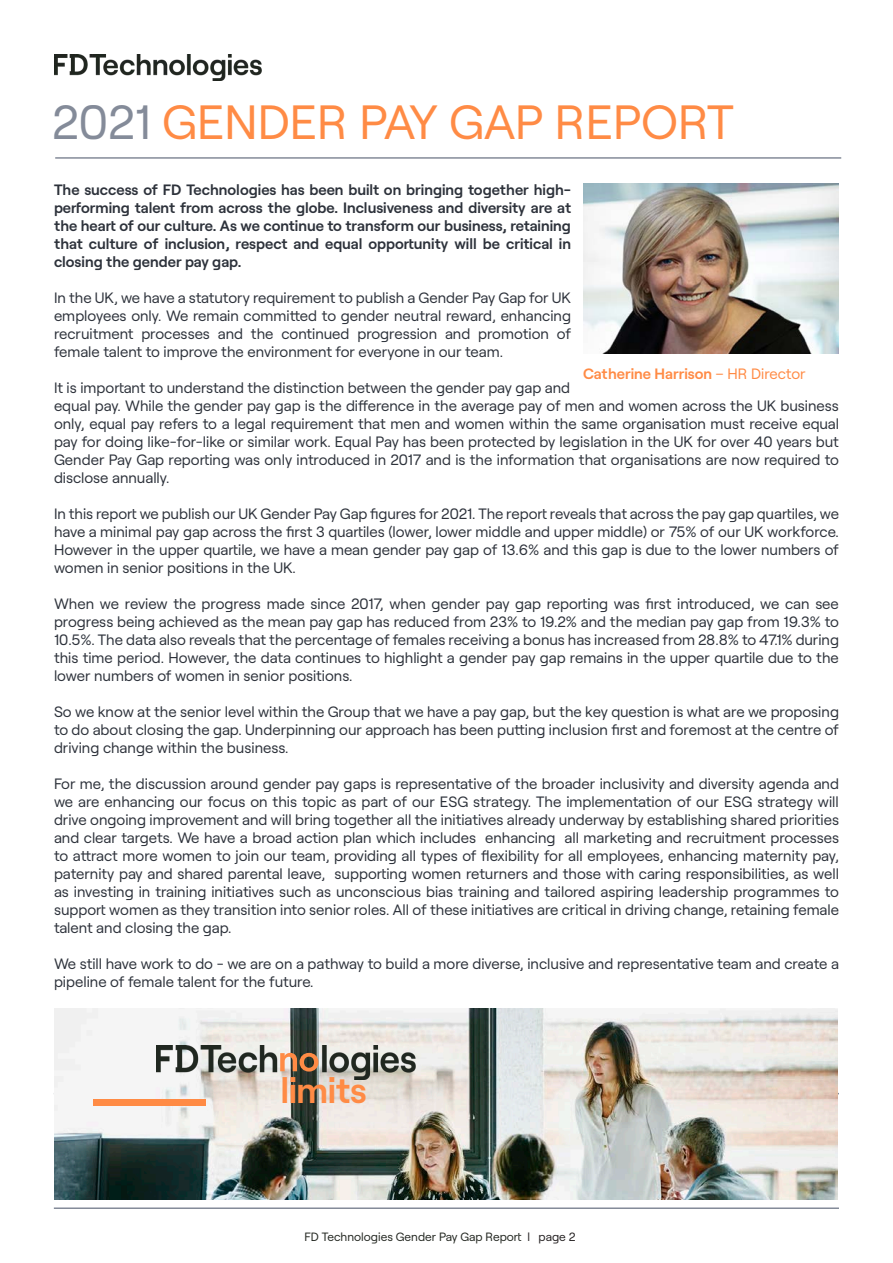
<style>
.page{position:relative;width:893px;height:1263px;background:#fff}
.page>*{position:absolute;margin:0;border:0;box-sizing:border-box;transform-origin:0 0}
.t1{font:48px "Roobert";color:#ff8b45}
.t2{font:600 36px "Roobert";letter-spacing:-.015em;color:#ff8b45}
.BODY{font:15px/18px "Roobert";color:#2d323b;text-align:justify}
.BODY-2{font:600 15px/18px "Roobert";color:#2d323b;text-align:justify}
.t3{font:600 15px "Roobert";color:#ff8b45}
.BODY-3{font:12px "Roobert";color:#222620}
.s1{color:#848b99}
.s2{font-weight:400}
.s3{color:#231f20}
</style>
<div class="page">
<hr style="left:55px;top:157px;width:786px;height:2px;background:#848b99">
<img style="left:54px;top:54px;width:207px;height:27px">
<hr style="left:54px;top:1207px;width:785px;height:2px;background:#848b99">
<hr style="left:54px;top:1093px;width:785px;height:1px;background:#848b99">
<img style="left:584px;top:183px;width:255px;height:170px">
<img style="left:54px;top:1009px;width:784px;height:191px">
<div style="left:94px;top:1099px;width:112px;height:6px;background:#ff8b45"></div>
<svg style="left:280px;top:1053px;width:38px;height:18px"></svg>
<img style="left:156px;top:1046px;width:122px;height:33px">
<img style="left:321px;top:1046px;width:95px;height:33px">
<p class="t1" style="left:52px;top:86px;width:683px"><span class="s1">2021</span> GENDER PAY GAP REPORT</p>
<p class="BODY-2" style="left:54px;top:180px;width:519px">The success of FD Technologies has been built on bringing together high&shy;performing talent from across the globe. Inclusiveness and diversity are at the heart of our culture. As we continue to transform our business, retaining that culture of inclusion, respect and equal opportunity will be critical in closing the gender pay gap.</p>
<p class="BODY" style="left:54px;top:288px;width:519px">In the UK, we have a statutory requirement to publish a Gender Pay Gap for UK employees only. We remain committed to gender neutral reward, enhancing recruitment processes and the continued progression and promotion of female talent to improve the environment for everyone in our team.</p>
<p class="BODY" style="left:54px;top:378px;width:786px;text-align:left">It is important to understand the distinction between the gender pay gap and<br>equal pay. While the gender pay gap is the difference in the average pay of men and women across the UK business only, equal pay refers to a legal requirement that men and women within the same organisation must receive equal pay for doing like-for-like or similar work. Equal Pay has been protected by legislation in the UK for over 40 years but Gender Pay Gap reporting was only introduced in 2017 and is the information that organisations are now required to disclose annually.</p>
<p class="BODY" style="left:54px;top:504px;width:786px">In this report we publish our UK Gender Pay Gap figures for 2021. The report reveals that across the pay gap quartiles, we have a minimal pay gap across the first 3 quartiles (lower, lower middle and upper middle) or 75% of our UK workforce.<br>However in the upper quartile, we have a mean gender pay gap of 13.6% and this gap is due to the lower numbers of women in senior positions in the UK.</p>
<p class="BODY" style="left:54px;top:594px;width:786px">When we review the progress made since 2017, when gender pay gap reporting was first introduced, we can see progress being achieved as the mean pay gap has reduced from 23% to 19.2% and the median pay gap from 19.3% to 10.5%. The data also reveals that the percentage of females receiving a bonus has increased from 28.8% to 47.1% during this time period. However, the data continues to highlight a gender pay gap remains in the upper quartile due to the lower numbers of women in senior positions.</p>
<p class="BODY" style="left:54px;top:702px;width:786px">So we know at the senior level within the Group that we have a pay gap, but the key question is what are we proposing to do about closing the gap. Underpinning our approach has been putting inclusion first and foremost at the centre of driving change within the business.</p>
<p class="BODY" style="left:54px;top:774px;width:787px">For me, the discussion around gender pay gaps is representative of the broader inclusivity and diversity agenda and we are enhancing our focus on this topic as part of our ESG strategy. The implementation of our ESG strategy will drive ongoing improvement and will bring together all the initiatives already underway by establishing shared priorities and clear targets. We have a broad action plan which includes enhancing all marketing and recruitment processes to attract more women to join our team, providing all types of flexibility for all employees, enhancing maternity pay, paternity pay and shared parental leave, supporting women returners and those with caring responsibilities, as well as investing in training initiatives such as unconscious bias training and tailored aspiring leadership programmes to support women as they transition into senior roles. All of these initiatives are critical in driving change, retaining female talent and closing the gap.</p>
<p class="BODY" style="left:54px;top:954px;width:786px">We still have work to do - we are on a pathway to build a more diverse, inclusive and representative team and create a pipeline of female talent for the future.</p>
<p class="t3" style="left:583px;top:362px;width:224px">Catherine Harrison <span class="s2">– HR Director</span></p>
<p class="t2" style="left:280px;top:1062px;width:88px">limits</p>
<p class="BODY-3" style="left:304px;top:1227px;width:273px">FD Technologies Gender Pay Gap Report <span class="s3">l page 2</span></p>
</div>
